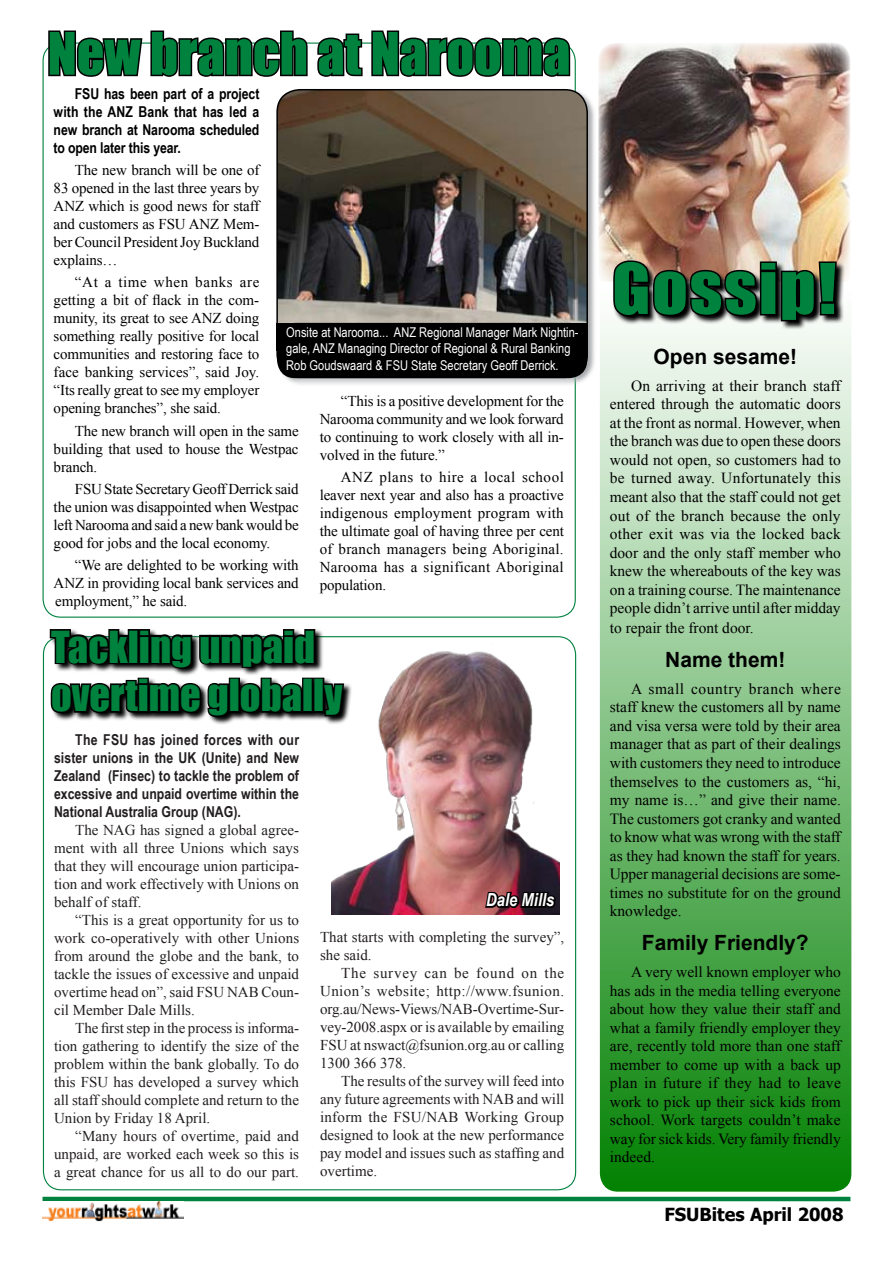
<style>
.page{position:relative;width:893px;height:1263px;background:#fff}
.page>*{position:absolute;margin:0;border:0;box-sizing:border-box;transform-origin:0 0}
.t1{font:64.5px "Impact";letter-spacing:.03em;color:#00823f;scale:1.07 1}
.t2{font:54px "Impact";color:#00823f}
.t3{font:40.5px/48.6px "Impact";color:#00823f}
.t4{font:700 21px "Arial";color:#000}
.t5{font:700 18px "Tahoma";color:#000}
.t6{font:italic 700 18px "Arial Narrow";color:#fff}
.t7{font:15.45px/18.6px "Times New Roman";color:#000;text-align:justify}
.t8{font:15px/18px "Times New Roman";color:#221e1f;text-align:justify}
.t9{font:15px/18px "Times New Roman";letter-spacing:-.01em;color:#000;text-align:justify}
.t10{font:700 15px/18px "Arial Narrow";color:#221e1f;text-align:justify}
.t11{font:700 15px/18px "Arial Narrow";letter-spacing:-.01em;color:#000;text-align:justify}
.t12{font:13.5px/16.2px "Arial Narrow";color:#fff}
</style>
<div class="page">
<img style="left:598px;top:43px;width:252px;height:238px">
<svg style="left:600px;top:281px;width:251px;height:910px;background:#74ba74"></svg>
<div style="left:613px;top:260px;width:280px;height:130px;background:linear-gradient(to right,#e8f4e8,#f4f8f4)"></div>
<svg style="left:611px;top:259px;width:227px;height:64px;background:#423b36"></svg>
<hr style="left:43px;top:1197px;width:807px;height:4px;background:#00823f">
<img style="left:43px;top:1201px;width:141px;height:21px">
<svg style="left:47px;top:30px;width:262px;height:47px"></svg>
<svg style="left:315px;top:33px;width:49px;height:44px"></svg>
<svg style="left:370px;top:30px;width:202px;height:47px"></svg>
<svg style="left:276px;top:89px;width:327px;height:304px"></svg>
<img style="left:277px;top:90px;width:310px;height:284px">
<div style="left:276px;top:89px;width:312px;height:289px;border:2px solid #000;border-radius:22px"></div>
<div style="left:277px;top:323px;width:48px;height:27px;background:#000"></div>
<div style="left:539px;top:323px;width:48px;height:27px;background:#000"></div>
<div style="left:277px;top:323px;width:310px;height:55px;background:#000;border-radius:18px"></div>
<svg style="left:48px;top:629px;width:298px;height:96px"></svg>
<img style="left:332px;top:644px;width:228px;height:270px">
<svg style="left:483px;top:864px;width:75px;height:51px;background:#4a242d"></svg>
<h2 class="t2" style="left:48px;top:12px;width:524px">New branch at Narooma</h2>
<p class="t11" style="left:54px;top:84px;width:207px;text-indent:21px">FSU has been part of a project with the ANZ Bank that has led a new branch at Narooma scheduled to open later this year.</p>
<p class="t9" style="left:54px;top:161px;width:207px;text-indent:21px">The new branch will be one of 83 opened in the last three years by ANZ which is good news for staff and customers as FSU ANZ Mem&shy;ber Council President Joy Buckland explains…</p>
<p class="t9" style="left:54px;top:273px;width:207px;text-indent:21px">“At a time when banks are getting a bit of flack in the com&shy;munity, its great to see ANZ doing something really positive for local communities and restoring face to face banking services”, said Joy. “Its really great to see my employer opening branches”, she said.</p>
<p class="t9" style="left:54px;top:421px;width:247px;text-indent:21px">The new branch will open in the same building that used to house the Westpac branch.</p>
<p class="t9" style="left:54px;top:479px;width:247px;text-indent:21px">FSU State Secretary Geoff Derrick said the union was disappointed when Westpac left Narooma and said a new bank would be good for jobs and the local economy.</p>
<p class="t9" style="left:54px;top:556px;width:247px;text-indent:21px">“We are delighted to be working with ANZ in providing local bank services and employment,” he said.</p>
<p class="t12" style="left:286px;top:324px;width:294px">Onsite at Narooma... ANZ Regional Manager Mark Nightin&shy;gale, ANZ Managing Director of Regional &amp; Rural Banking<br>Rob Goudswaard &amp; FSU State Secretary Geoff Derrick.</p>
<p class="t9" style="left:320px;top:391px;width:246px;text-indent:21px">“This is a positive development for the Narooma community and we look forward to continuing to work closely with all in&shy;volved in the future.”</p>
<p class="t9" style="left:320px;top:467px;width:246px;text-indent:21px">ANZ plans to hire a local school leaver next year and also has a proactive indigenous employment program with the ultimate goal of having three per cent of branch managers being Aboriginal.<br>Narooma has a significant Aboriginal population.</p>
<h3 class="t3" style="left:51px;top:621px;width:293px">Tackling unpaid overtime globally</h3>
<p class="t10" style="left:54px;top:730px;width:247px;text-indent:21px">The FSU has joined forces with our sister unions in the UK (Unite) and New Zealand (Finsec) to tackle the problem of excessive and unpaid overtime within the National Australia Group (NAG).</p>
<p class="t8" style="left:54px;top:821px;width:247px;text-indent:21px">The NAG has signed a global agree&shy;ment with all three Unions which says that they will encourage union participa&shy;tion and work effectively with Unions on behalf of staff.</p>
<p class="t8" style="left:54px;top:911px;width:247px;text-indent:21px">“This is a great opportunity for us to work co-operatively with other Unions from around the globe and the bank, to tackle the issues of excessive and unpaid overtime head on”, said FSU NAB Coun&shy;cil Member Dale Mills.</p>
<p class="t8" style="left:54px;top:1019px;width:247px;text-indent:21px">The first step in the process is informa&shy;tion gathering to identify the size of the problem within the bank globally. To do this FSU has developed a survey which all staff should complete and return to the Union by Friday 18 April.</p>
<p class="t8" style="left:54px;top:1127px;width:246px;text-indent:21px">“Many hours of overtime, paid and unpaid, are worked each week so this is a great chance for us all to do our part.</p>
<p class="t6" style="left:486px;top:886px;width:70px">Dale Mills</p>
<p class="t8" style="left:320px;top:927px;width:246px">That starts with completing the survey”, she said.</p>
<p class="t8" style="left:320px;top:963px;width:246px;text-indent:21px">The survey can be found on the Union’s website; http://www.fsunion. org.au/News-Views/NAB-Overtime-Sur&shy;vey-2008.aspx or is available by emailing FSU at nswact@fsunion.org.au or calling 1300 366 378.</p>
<p class="t8" style="left:320px;top:1071px;width:246px;text-indent:21px">The results of the survey will feed into any future agreements with NAB and will inform the FSU/NAB Working Group designed to look at the new performance pay model and issues such as staffing and overtime.</p>
<h1 class="t1" style="left:612px;top:239px;width:211px">Gossip!</h1>
<h3 class="t4" style="left:653px;top:342px;width:145px">Open sesame!</h3>
<p class="t7" style="left:610px;top:376px;width:233px;text-indent:21px">On arriving at their branch staff entered through the automatic doors at the front as normal. However, when the branch was due to open these doors would not open, so customers had to be turned away. Unfortunately this meant also that the staff could not get out of the branch because the only other exit was via the locked back door and the only staff member who knew the whereabouts of the key was on a training course. The maintenance people didn’t arrive until after midday to repair the front door.</p>
<h3 class="t4" style="left:665px;top:645px;width:122px">Name them!</h3>
<p class="t7" style="left:610px;top:679px;width:232px;text-indent:21px">A small country branch where staff knew the customers all by name and visa versa were told by their area manager that as part of their dealings with customers they need to introduce themselves to the customers as, “hi, my name is…” and give their name.<br>The customers got cranky and wanted to know what was wrong with the staff as they had known the staff for years.<br>Upper managerial decisions are some&shy;times no substitute for on the ground knowledge.</p>
<h3 class="t4" style="left:642px;top:929px;width:168px">Family Friendly?</h3>
<p class="t7" style="left:610px;top:962px;width:232px;text-indent:21px">A very well known employer who has ads in the media telling everyone about how they value their staff and what a family friendly employer they are, recently told more than one staff member to come up with a back up plan in future if they had to leave work to pick up their sick kids from school. Work targets couldn’t make way for sick kids. Very family friendly indeed.</p>
<p class="t5" style="left:664px;top:1201px;width:181px">FSUBites April 2008</p>
</div>
